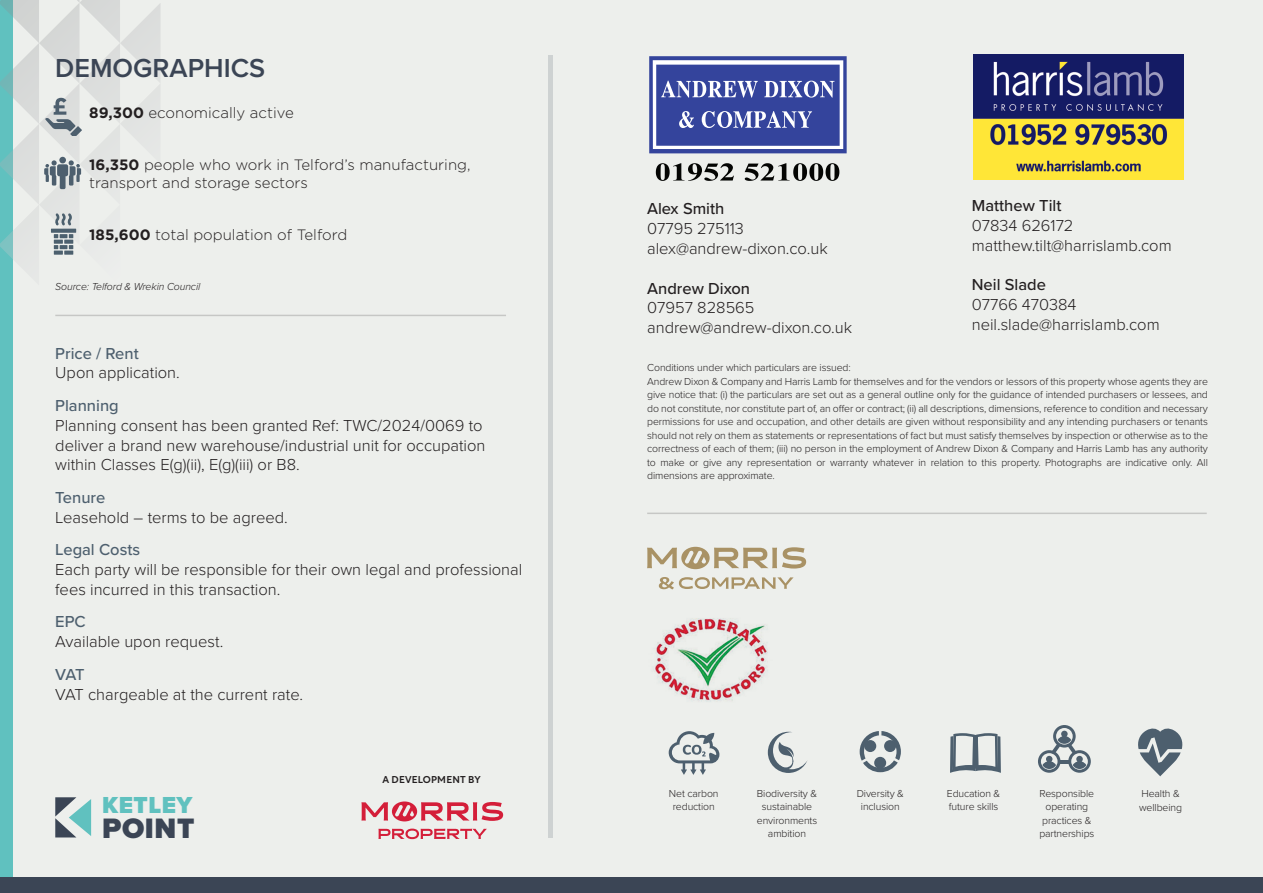
<style>
.page{position:relative;width:1263px;height:893px;background:#edefec}
.page>*{position:absolute;margin:0;border:0;box-sizing:border-box;transform-origin:0 0}
.t1{font:900 29.1px "Proxima Nova";letter-spacing:.02em;color:#3b4555}
.t2{font:600 27px "Proxima Nova";color:#3b4555}
.t3{font:900 24px "Proxima Nova";letter-spacing:.02em;color:#60c1bf}
.t4{font:300 16.5px/19.8px "Proxima Nova";color:#231f20}
.t5{font:500 16.5px "Proxima Nova";color:#231f20}
.t6{font:500 16.5px "Proxima Nova";color:#4d5f6e}
.t7{font:300 15px/18px "Gotham";color:#231f20}
.t8{font:300 10.5px/13.5px "Proxima Nova";letter-spacing:-.01em;color:#231f20;text-align:center}
.t9{font:italic 300 10.5px "Proxima Nova";letter-spacing:-.01em;color:#231f20}
.t10{font:500 9.75px "Rustica";letter-spacing:.02em;color:#231f20}
.s1{font-weight:700}
</style>
<div class="page">
<svg style="left:378px;top:829px;width:109px;height:10px"></svg>
<svg style="left:361px;top:801px;width:142px;height:20px"></svg>
<div style="left:0;top:0;width:13px;height:893px;background:#60c1bf"></div>
<div style="left:0;top:877px;width:1263px;height:16px;background:#3b4555"></div>
<svg style="left:55px;top:797px;width:36px;height:40px"></svg>
<svg style="left:0;top:0;width:161px;height:259px"></svg>
<svg style="left:656px;top:163px;width:78px;height:18px"></svg>
<svg style="left:745px;top:163px;width:94px;height:18px"></svg>
<svg style="left:649px;top:56px;width:198px;height:97px;background:#5d6ab0"></svg>
<hr style="left:548px;top:55px;width:4px;height:783px;background:#ced2d2">
<img style="left:654px;top:618px;width:114px;height:84px">
<svg style="left:659px;top:577px;width:135px;height:12px"></svg>
<svg style="left:647px;top:547px;width:159px;height:22px"></svg>
<svg style="left:669px;top:731px;width:50px;height:44px"></svg>
<svg style="left:768px;top:732px;width:39px;height:41px"></svg>
<svg style="left:860px;top:731px;width:41px;height:41px"></svg>
<svg style="left:950px;top:733px;width:51px;height:40px"></svg>
<svg style="left:1038px;top:725px;width:53px;height:48px"></svg>
<svg style="left:1138px;top:728px;width:45px;height:48px"></svg>
<svg style="left:44px;top:157px;width:37px;height:32px"></svg>
<svg style="left:55px;top:213px;width:17px;height:12px"></svg>
<svg style="left:51px;top:229px;width:25px;height:4px"></svg>
<svg style="left:54px;top:234px;width:19px;height:21px"></svg>
<svg style="left:45px;top:98px;width:37px;height:37px"></svg>
<hr style="left:55px;top:315px;width:451px;height:1px;background:#231f20">
<hr style="left:647px;top:513px;width:560px;height:1px;background:#231f20">
<img style="left:974px;top:55px;width:209px;height:125px">
<h2 class="t2" style="left:55px;top:47px;width:211px">DEMOGRAPHICS</h2>
<h3 class="t7" style="left:89px;top:104px;width:206px"><span class="s1">89,300</span> economically active</h3>
<h3 class="t7" style="left:89px;top:156px;width:383px"><span class="s1">16,350</span> people who work in Telford’s manufacturing, transport and storage sectors</h3>
<h3 class="t7" style="left:89px;top:226px;width:260px"><span class="s1">185,600</span> total population of Telford</h3>
<p class="t9" style="left:55px;top:278px;width:147px">Source: Telford &amp; Wrekin Council</p>
<h3 class="t6" style="left:55px;top:341px;width:85px">Price / Rent</h3>
<h3 class="t4" style="left:55px;top:362px;width:126px">Upon application.</h3>
<h3 class="t6" style="left:55px;top:393px;width:65px">Planning</h3>
<h3 class="t4" style="left:55px;top:414px;width:432px">Planning consent has been granted Ref: TWC/2024/0069 to deliver a brand new warehouse/industrial unit for occupation within Classes E(g)(ii), E(g)(iii) or B8.</h3>
<h3 class="t6" style="left:55px;top:485px;width:52px">Tenure</h3>
<h3 class="t4" style="left:55px;top:506px;width:234px">Leasehold – terms to be agreed.</h3>
<h3 class="t6" style="left:55px;top:537px;width:86px">Legal Costs</h3>
<h3 class="t4" style="left:55px;top:559px;width:468px">Each party will be responsible for their own legal and professional fees incurred in this transaction.</h3>
<h3 class="t6" style="left:55px;top:610px;width:32px">EPC</h3>
<h3 class="t4" style="left:55px;top:631px;width:170px">Available upon request.</h3>
<h3 class="t6" style="left:55px;top:662px;width:31px">VAT</h3>
<h3 class="t4" style="left:55px;top:683px;width:249px">VAT chargeable at the current rate.</h3>
<h3 class="t3" style="left:102px;top:787px;width:92px">KETLEY</h3>
<h1 class="t1" style="left:102px;top:807px;width:94px">POINT</h1>
<p class="t10" style="left:382px;top:771px;width:100px">A DEVELOPMENT BY</p>
<h3 class="t5" style="left:647px;top:197px;width:79px">Alex Smith</h3>
<h3 class="t4" style="left:647px;top:218px;width:182px">07795 275113 alex@andrew-dixon.co.uk</h3>
<h3 class="t5" style="left:647px;top:276px;width:104px">Andrew Dixon</h3>
<h3 class="t4" style="left:647px;top:297px;width:206px">07957 828565 andrew@andrew-dixon.co.uk</h3>
<h3 class="t5" style="left:972px;top:193px;width:91px">Matthew Tilt</h3>
<h3 class="t4" style="left:972px;top:215px;width:201px">07834 626172 matthew.tilt@harrislamb.com</h3>
<h3 class="t5" style="left:972px;top:273px;width:76px">Neil Slade</h3>
<h3 class="t4" style="left:972px;top:294px;width:189px">07766 470384 neil.slade@harrislamb.com</h3>
<p class="t8" style="left:647px;top:360px;width:562px;text-align:left">Conditions under which particulars are issued:<br>Andrew Dixon &amp; Company and Harris Lamb for themselves and for the vendors or lessors of this property whose agents they are give notice that: (i) the particulars are set out as a general outline only for the guidance of intended purchasers or lessees, and do not constitute, nor constitute part of, an offer or contract; (ii) all descriptions, dimensions, reference to condition and necessary permissions for use and occupation, and other details are given without responsibility and any intending purchasers or tenants should not rely on them as statements or representations of fact but must satisfy themselves by inspection or otherwise as to the correctness of each of them; (iii) no person in the employment of Andrew Dixon &amp; Company and Harris Lamb has any authority to make or give any representation or warranty whatever in relation to this property. Photographs are indicative only. All dimensions are approximate.</p>
<p class="t8" style="left:669px;top:786px;width:51px">Net carbon reduction</p>
<p class="t8" style="left:757px;top:786px;width:62px">Biodiversity &amp; sustainable environments ambition</p>
<p class="t8" style="left:857px;top:786px;width:49px">Diversity &amp; inclusion</p>
<p class="t8" style="left:947px;top:786px;width:55px;text-align:left">Education &amp; future skills</p>
<p class="t8" style="left:1039px;top:786px;width:57px">Responsible operating practices &amp; partnerships</p>
<p class="t8" style="left:1139px;top:786px;width:45px;text-align:left">Health &amp; wellbeing</p>
</div>
